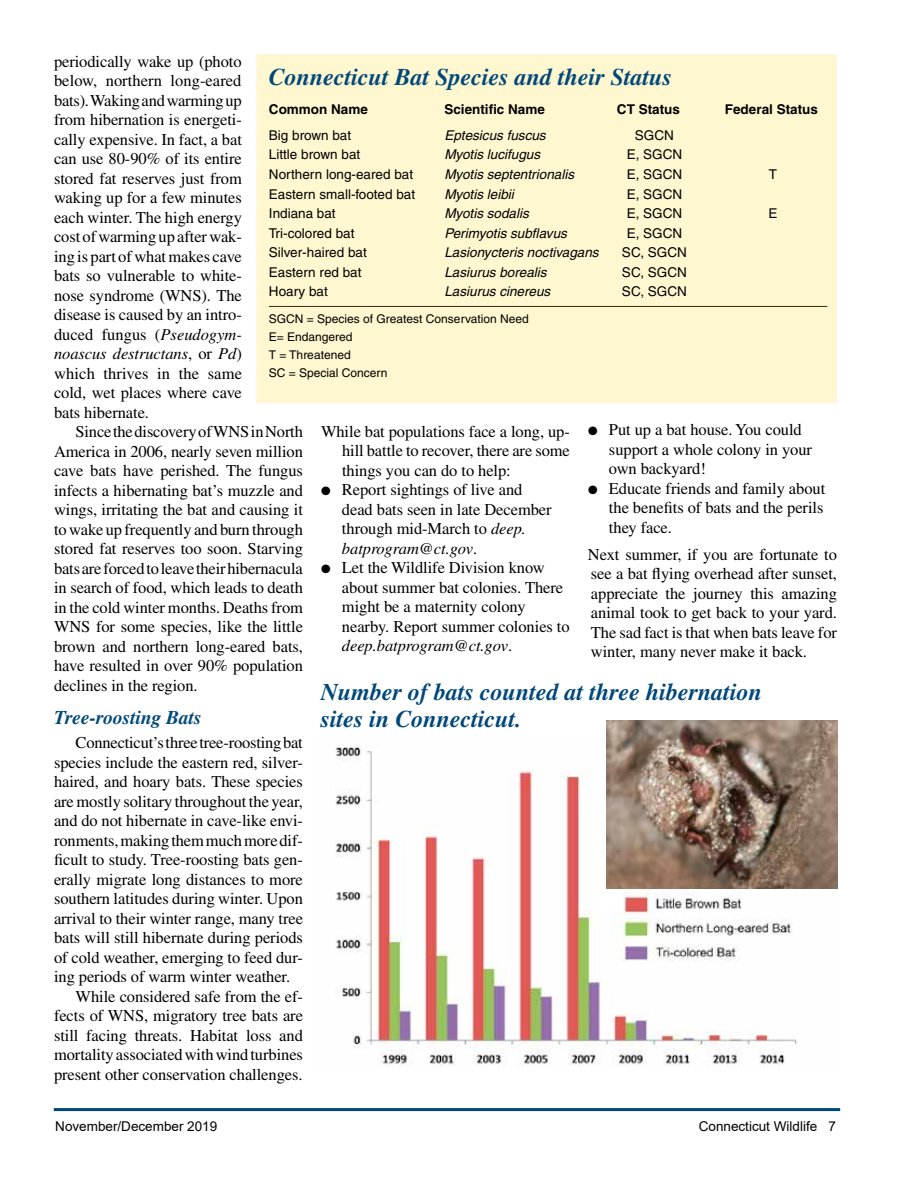
<style>
.page{position:relative;width:918px;height:1188px;background:#fff}
.page>*{position:absolute;margin:0;border:0;box-sizing:border-box;transform-origin:0 0}
.t1{font:italic 700 24px/27px "Times";color:#00487a}
.t2{font:italic 700 19.5px "Times";letter-spacing:-.005em;color:#00487a}
.t3{font:16.5px/19.5px "Times";letter-spacing:-.005em;color:#000;text-align:justify}
.t4{font:13.5px "Helvetica";color:#000}
.t5{font:italic 13.5px "Helvetica";color:#000}
.t6{font:700 13.5px "Helvetica";color:#000}
.t7{font:13.5px "Arial";color:#000}
.t8{font:12px/18px "Helvetica";color:#000}
.s1{font-style:italic}
</style>
<div class="page">
<hr style="left:54px;top:1108px;width:786px;height:3px;background:#00487a">
<div style="left:256px;top:54px;width:581px;height:349px;background:#fff7d0;border:1px solid #fff7e2"></div>
<img style="left:335px;top:745px;width:463px;height:321px">
<hr style="left:269px;top:306px;width:558px;height:1px;background:#392c19">
<div style="left:600px;top:756px;width:209px;height:133px;background:#fff"></div>
<div style="left:594px;top:860px;width:29px;height:51px;background:#fff"></div>
<img style="left:606px;top:720px;width:231px;height:169px">
<p class="t3" style="left:54px;top:52px;width:190px">periodically wake up (photo below, northern long-eared bats). Waking and warming up from hibernation is energeti&shy;cally expensive. In fact, a bat can use 80-90% of its entire stored fat reserves just from waking up for a few minutes each winter. The high energy cost of warming up after wak&shy;ing is part of what makes cave bats so vulnerable to white&shy;nose syndrome (WNS). The disease is caused by an intro&shy;duced fungus (<span class="s1">Pseudogym&shy;noascus destructans</span>, or <span class="s1">Pd</span>) which thrives in the same cold, wet places where cave bats hibernate.</p>
<p class="t3" style="left:54px;top:422px;width:251px;text-indent:22px">Since the discovery of WNS in North America in 2006, nearly seven million cave bats have perished. The fungus infects a hibernating bat’s muzzle and wings, irritating the bat and causing it to wake up frequently and burn through stored fat reserves too soon. Starving bats are forced to leave their hibernacula in search of food, which leads to death in the cold winter months. Deaths from WNS for some species, like the little brown and northern long-eared bats, have resulted in over 90% population declines in the region.</p>
<p class="t2" style="left:54px;top:706px;width:149px">Tree-roosting Bats</p>
<p class="t3" style="left:76px;top:733px;width:229px">Connecticut’s three tree-roosting bat</p>
<p class="t3" style="left:54px;top:752px;width:251px">species include the eastern red, silver-</p>
<p class="t3" style="left:54px;top:772px;width:250px">haired, and hoary bats. These species</p>
<p class="t3" style="left:54px;top:791px;width:251px">are mostly solitary throughout the year,</p>
<p class="t3" style="left:54px;top:811px;width:251px">and do not hibernate in cave-like envi-</p>
<p class="t3" style="left:54px;top:830px;width:251px">ronments, making them much more dif-</p>
<p class="t3" style="left:54px;top:850px;width:250px">ficult to study. Tree-roosting bats gen-</p>
<p class="t3" style="left:54px;top:869px;width:250px">erally migrate long distances to more</p>
<p class="t3" style="left:54px;top:889px;width:251px">southern latitudes during winter. Upon</p>
<p class="t3" style="left:54px;top:908px;width:251px">arrival to their winter range, many tree</p>
<p class="t3" style="left:54px;top:928px;width:250px">bats will still hibernate during periods</p>
<p class="t3" style="left:54px;top:947px;width:251px">of cold weather, emerging to feed dur-</p>
<p class="t3" style="left:54px;top:967px;width:238px">ing periods of warm winter weather.</p>
<p class="t3" style="left:76px;top:986px;width:229px">While considered safe from the ef-</p>
<p class="t3" style="left:54px;top:1006px;width:251px">fects of WNS, migratory tree bats are</p>
<p class="t3" style="left:54px;top:1025px;width:250px">still facing threats. Habitat loss and</p>
<p class="t3" style="left:54px;top:1045px;width:251px">mortality associated with wind turbines</p>
<p class="t3" style="left:54px;top:1064px;width:250px">present other conservation challenges.</p>
<h1 class="t1" style="left:269px;top:63px;width:405px">Connecticut Bat Species and their Status</h1>
<p class="t6" style="left:269px;top:101px;width:101px">Common Name</p>
<p class="t6" style="left:444px;top:101px;width:102px">Scientific Name</p>
<p class="t6" style="left:617px;top:101px;width:65px">CT Status</p>
<p class="t6" style="left:725px;top:101px;width:95px">Federal Status</p>
<p class="t4" style="left:269px;top:127px;width:84px">Big brown bat</p>
<p class="t5" style="left:444px;top:127px;width:103px">Eptesicus fuscus</p>
<p class="t4" style="left:635px;top:127px;width:41px">SGCN</p>
<p class="t4" style="left:269px;top:147px;width:93px">Little brown bat</p>
<p class="t5" style="left:444px;top:147px;width:97px">Myotis lucifugus</p>
<p class="t4" style="left:627px;top:147px;width:57px">E, SGCN</p>
<p class="t4" style="left:269px;top:166px;width:146px">Northern long-eared bat</p>
<p class="t5" style="left:444px;top:166px;width:131px">Myotis septentrionalis</p>
<p class="t4" style="left:627px;top:166px;width:57px">E, SGCN</p>
<p class="t4" style="left:769px;top:166px;width:10px">T</p>
<p class="t4" style="left:269px;top:186px;width:148px">Eastern small-footed bat</p>
<p class="t5" style="left:444px;top:186px;width:71px">Myotis leibii</p>
<p class="t4" style="left:627px;top:186px;width:57px">E, SGCN</p>
<p class="t4" style="left:269px;top:205px;width:68px">Indiana bat</p>
<p class="t5" style="left:444px;top:205px;width:86px">Myotis sodalis</p>
<p class="t4" style="left:627px;top:205px;width:57px">E, SGCN</p>
<p class="t4" style="left:768px;top:205px;width:11px">E</p>
<p class="t4" style="left:269px;top:225px;width:87px">Tri-colored bat</p>
<p class="t5" style="left:444px;top:225px;width:124px">Perimyotis subflavus</p>
<p class="t4" style="left:627px;top:225px;width:57px">E, SGCN</p>
<p class="t4" style="left:269px;top:245px;width:99px">Silver-haired bat</p>
<p class="t5" style="left:444px;top:245px;width:156px">Lasionycteris noctivagans</p>
<p class="t4" style="left:622px;top:245px;width:66px">SC, SGCN</p>
<p class="t4" style="left:269px;top:264px;width:94px">Eastern red bat</p>
<p class="t5" style="left:444px;top:264px;width:104px">Lasiurus borealis</p>
<p class="t4" style="left:622px;top:264px;width:66px">SC, SGCN</p>
<p class="t4" style="left:269px;top:284px;width:60px">Hoary bat</p>
<p class="t5" style="left:444px;top:284px;width:107px">Lasiurus cinereus</p>
<p class="t4" style="left:622px;top:284px;width:66px">SC, SGCN</p>
<p class="t8" style="left:269px;top:309px;width:261px">SGCN = Species of Greatest Conservation Need<br>E= Endangered<br>T = Threatened<br>SC = Special Concern</p>
<p class="t3" style="left:609px;top:420px;width:205px;text-align:left;text-indent:-21px">● Put up a bat house. You could support a whole colony in your own backyard!</p>
<p class="t3" style="left:609px;top:479px;width:218px;text-indent:-21px">● Educate friends and family about the benefits of bats and the perils they face.</p>
<p class="t3" style="left:588px;top:545px;width:251px">Next summer, if you are fortunate to see a bat flying overhead after sunset, appreciate the journey this amazing animal took to get back to your yard.<br>The sad fact is that when bats leave for winter, many never make it back.</p>
<p class="t3" style="left:342px;top:421px;width:229px;text-indent:-21px">While bat populations face a long, up&shy;hill battle to recover, there are some things you can do to help:</p>
<p class="t3" style="left:342px;top:480px;width:211px;text-align:left;text-indent:-21px">● Report sightings of live and dead bats seen in late December through mid-March to <span class="s1">deep. batprogram@ct.gov</span>.</p>
<p class="t3" style="left:342px;top:558px;width:229px;text-align:left;text-indent:-21px">● Let the Wildlife Division know about summer bat colonies. There might be a maternity colony nearby. Report summer colonies to <span class="s1">deep.batprogram@ct.gov</span>.</p>
<h1 class="t1" style="left:321px;top:679px;width:443px">Number of bats counted at three hibernation sites in Connecticut.</h1>
<p class="t7" style="left:55px;top:1117px;width:164px">November/December 2019</p>
<p class="t7" style="left:699px;top:1117px;width:139px">Connecticut Wildlife 7</p>
</div>
